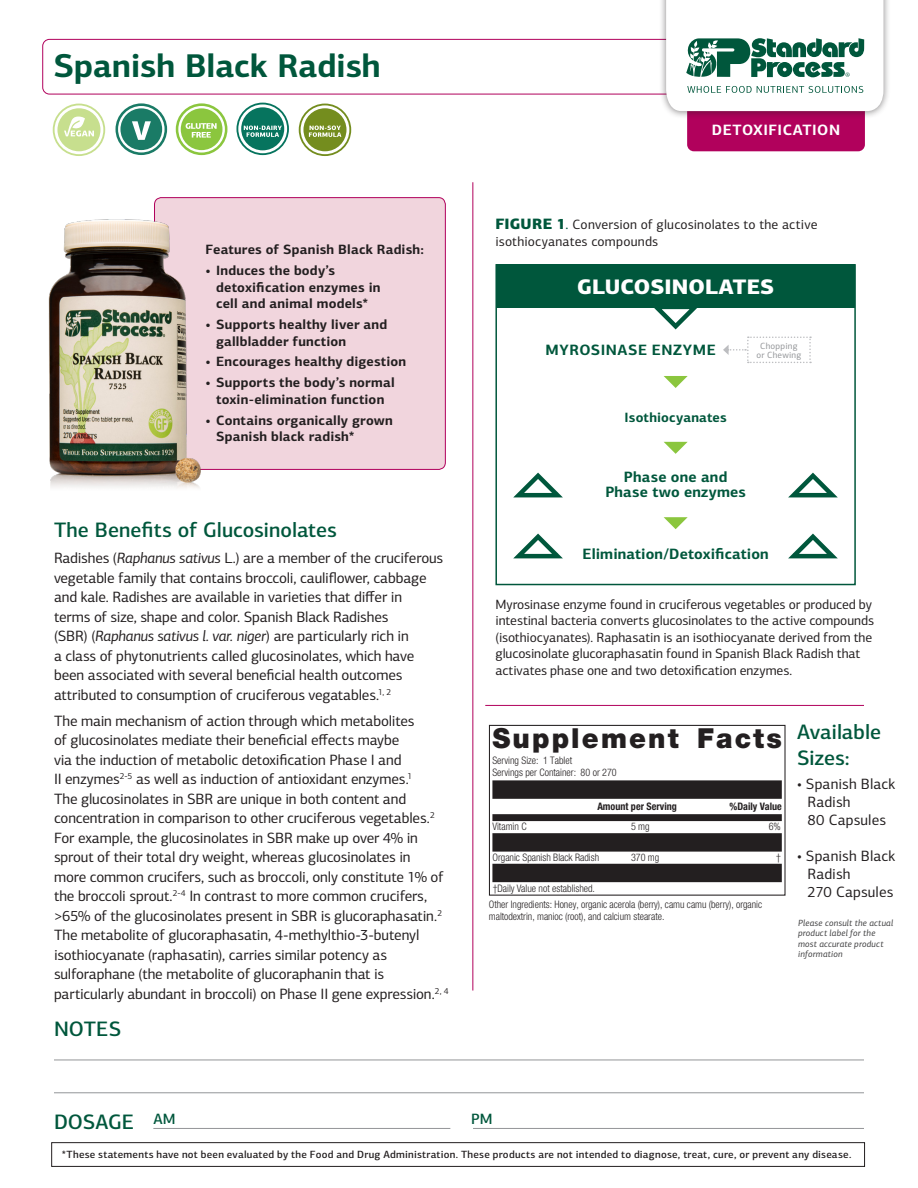
<style>
.page{position:relative;width:918px;height:1188px;background:#fff}
.page>*{position:absolute;margin:0;border:0;box-sizing:border-box;transform-origin:0 0}
.t1{font:700 33px "PF Centro Sans Pro";letter-spacing:-.005em;color:#00573c}
.t2{font:900 27.6px "Helvetica Neue LT Std";letter-spacing:.08em;color:#231f20}
.t3{font:500 21px/25.2px "PF Centro Sans Pro";letter-spacing:-.005em;color:#00573c}
.t4{font:900 21px "PF Centro Sans Pro";letter-spacing:.005em;color:#fff}
.Body_copy{font:15px/19.5px "PF Centro Sans Pro";letter-spacing:-.01em;color:#231f20}
.bullets{font:15px "PF Centro Sans Pro";letter-spacing:.005em;color:#231f20}
.t5{font:700 15px/15px "PF Centro Sans Pro";letter-spacing:.015em;color:#00573c;text-align:center}
.t6{font:700 15px "PF Centro Sans Pro";letter-spacing:.04em;color:#00573c}
.t7{font:700 15px "PF Centro Sans Pro";letter-spacing:.035em;color:#fff}
.t8{font:500 15px "PF Centro Sans Pro";color:#00573c}
.Body_copy-2{font:13.5px/16.5px "PF Centro Sans Pro";letter-spacing:-.005em;color:#231f20}
.Key_bullets{font:700 13.5px/16.5px "PF Centro Sans Pro";letter-spacing:.015em;color:#231f20}
.t9{font:700 13.5px "PF Centro Sans Pro";letter-spacing:.01em;color:#00573c}
.t10{font:500 10.5px "PF Centro Sans Pro";letter-spacing:.025em;color:#231f20}
.t11{font:300 condensed 10.35px/11.6px "Helvetica Neue LT Std";color:#231f20}
.t12{font:700 condensed 10.35px "Helvetica Neue LT Std";color:#231f20}
.t13{font:italic 9px/10.5px "PF Centro Sans Pro";letter-spacing:.02em;color:#3e3e3f}
.t14{font:9px "PF Centro Sans Pro";letter-spacing:.03em;color:#939598}
.s1{font-style:italic}
.s2{font-weight:900;font-size:15px;color:#00573c}
.s3{font-size:15px;color:#00573c}
</style>
<div class="page">
<div style="left:155px;top:198px;width:290px;height:271px;background:#f1d5dd;border-radius:7px"></div>
<img style="left:48px;top:197px;width:241px;height:291px">
<div style="left:687px;top:75px;width:178px;height:76px;background:#b1015c;border-radius:7px"></div>
<div style="left:42px;top:39px;width:825px;height:55px;border:1px solid #b1015c;border-radius:7px"></div>
<hr style="left:473px;top:182px;width:1px;height:809px;background:#b1015c">
<hr style="left:485px;top:705px;width:379px;height:1px;background:#b1015c">
<div style="left:658px;top:0;width:233px;height:119px;background:#231f20;opacity:.55"></div>
<svg style="left:666px;top:0;width:217px;height:111px"></svg>
<div style="left:492px;top:781px;width:290px;height:18px;background:#231f20"></div>
<div style="left:492px;top:814px;width:290px;height:7px;background:#231f20"></div>
<div style="left:492px;top:864px;width:290px;height:18px;background:#231f20"></div>
<div style="left:492px;top:833px;width:290px;height:18px;background:#231f20"></div>
<div style="left:489px;top:725px;width:297px;height:171px;border:1px solid #231f20"></div>
<div style="left:496px;top:264px;width:359px;height:44px;background:#00573c"></div>
<svg style="left:788px;top:533px;width:50px;height:26px"></svg>
<svg style="left:788px;top:472px;width:50px;height:26px"></svg>
<svg style="left:654px;top:308px;width:43px;height:22px"></svg>
<svg style="left:513px;top:533px;width:50px;height:26px"></svg>
<svg style="left:513px;top:472px;width:50px;height:26px"></svg>
<svg style="left:723px;top:337px;width:88px;height:26px"></svg>
<svg style="left:664px;top:376px;width:24px;height:12px"></svg>
<svg style="left:664px;top:442px;width:24px;height:12px"></svg>
<svg style="left:664px;top:517px;width:24px;height:12px"></svg>
<div style="left:495px;top:264px;width:361px;height:321px;border:2px solid #00573c"></div>
<svg style="left:176px;top:103px;width:51px;height:52px"></svg>
<svg style="left:116px;top:103px;width:51px;height:52px"></svg>
<svg style="left:236px;top:103px;width:53px;height:52px"></svg>
<svg style="left:299px;top:104px;width:52px;height:52px"></svg>
<svg style="left:53px;top:104px;width:52px;height:52px"></svg>
<hr style="left:54px;top:1060px;width:810px;height:1px;background:#939598">
<hr style="left:54px;top:1092px;width:810px;height:1px;background:#939598">
<hr style="left:153px;top:1128px;width:297px;height:1px;background:#939598">
<hr style="left:473px;top:1128px;width:391px;height:1px;background:#939598">
<div style="left:51px;top:1142px;width:814px;height:25px;border:1px solid #231f20"></div>
<p class="t1" style="left:54px;top:45px;width:329px">Spanish Black Radish</p>
<p class="Key_bullets" style="left:206px;top:241px;width:220px">Features of Spanish Black Radish:</p>
<p class="Key_bullets" style="left:216px;top:262px;width:166px;text-indent:-10px">• Induces the body’s detoxification enzymes in cell and animal models*</p>
<p class="Key_bullets" style="left:216px;top:316px;width:173px;text-indent:-10px">• Supports healthy liver and gallbladder function</p>
<p class="Key_bullets" style="left:206px;top:353px;width:202px">• Encourages healthy digestion</p>
<p class="Key_bullets" style="left:206px;top:374px;width:191px;text-align:center">• Supports the body’s normal toxin-elimination function</p>
<p class="Key_bullets" style="left:216px;top:412px;width:178px;text-indent:-10px">• Contains organically grown<br>Spanish black radish*</p>
<p class="t3" style="left:54px;top:517px;width:284px">The Benefits of Glucosinolates</p>
<p class="Body_copy" style="left:54px;top:548px;width:391px">Radishes (<span class="s1">Raphanus sativus</span> L.) are a member of the cruciferous vegetable family that contains broccoli, cauliflower, cabbage and kale. Radishes are available in varieties that differ in<br>terms of size, shape and color. Spanish Black Radishes<br>(SBR) (<span class="s1">Raphanus sativus l. var. niger</span>) are particularly rich in<br>a class of phytonutrients called glucosinolates, which have been associated with several beneficial health outcomes attributed to consumption of cruciferous vegatables.<sup>1,</sup> <sup>2</sup></p>
<p class="Body_copy" style="left:54px;top:711px;width:396px">The main mechanism of action through which metabolites<br>of glucosinolates mediate their beneficial effects maybe<br>via the induction of metabolic detoxification Phase I and<br>II enzymes<sup>2-5</sup> as well as induction of antioxidant enzymes.<sup>1<br></sup>The glucosinolates in SBR are unique in both content and concentration in comparison to other cruciferous vegetables.<sup>2<br></sup>For example, the glucosinolates in SBR make up over 4% in sprout of their total dry weight, whereas glucosinolates in<br>more common crucifers, such as broccoli, only constitute 1% of the broccoli sprout.<sup>2-4</sup> In contrast to more common crucifers, &gt;65% of the glucosinolates present in SBR is glucoraphasatin.<sup>2<br></sup>The metabolite of glucoraphasatin, 4-methylthio-3-butenyl isothiocyanate (raphasatin), carries similar potency as sulforaphane (the metabolite of glucoraphanin that is particularly abundant in broccoli) on Phase II gene expression.<sup>2,</sup> <sup>4</sup></p>
<p class="t3" style="left:54px;top:1016px;width:69px">NOTES</p>
<p class="t7" style="left:712px;top:121px;width:130px">DETOXIFICATION</p>
<p class="Body_copy-2" style="left:495px;top:217px;width:324px"><span class="s2">FIGURE 1</span><span class="s3">.</span> Conversion of glucosinolates to the active isothiocyanates compounds</p>
<p class="t4" style="left:577px;top:273px;width:199px">GLUCOSINOLATES</p>
<p class="t6" style="left:545px;top:340px;width:172px">MYROSINASE ENZYME</p>
<p class="t14" style="left:760px;top:340px;width:39px">Chopping</p>
<p class="t14" style="left:756px;top:349px;width:46px">or Chewing</p>
<p class="t9" style="left:625px;top:409px;width:104px">Isothiocyanates</p>
<p class="t5" style="left:605px;top:469px;width:142px">Phase one and<br>Phase two enzymes</p>
<p class="t5" style="left:583px;top:546px;width:188px">Elimination/Detoxification</p>
<p class="Body_copy-2" style="left:495px;top:596px;width:380px">Myrosinase enzyme found in cruciferous vegetables or produced by intestinal bacteria converts glucosinolates to the active compounds (isothiocyanates). Raphasatin is an isothiocyanate derived from the glucosinolate glucoraphasatin found in Spanish Black Radish that activates phase one and two detoxification enzymes.</p>
<p class="t2" style="left:492px;top:722px;width:291px">Supplement Facts</p>
<p class="t11" style="left:492px;top:755px;width:126px">Serving Size: 1 Tablet<br>Servings per Container: 80 or 270</p>
<p class="t12" style="left:597px;top:800px;width:81px">Amount per Serving</p>
<p class="t12" style="left:730px;top:800px;width:54px">%Daily Value</p>
<p class="t11" style="left:492px;top:820px;width:36px">Vitamin C</p>
<p class="t11" style="left:631px;top:820px;width:20px">5 mg</p>
<p class="t11" style="left:769px;top:820px;width:14px">6%</p>
<p class="t11" style="left:492px;top:851px;width:108px">Organic Spanish Black Radish</p>
<p class="t11" style="left:631px;top:851px;width:30px">370 mg</p>
<p class="t11" style="left:776px;top:851px;width:6px">†</p>
<p class="t11" style="left:489px;top:898px;width:275px;line-height:12.5px">Other Ingredients: Honey, organic acerola (berry), camu camu (berry), organic maltodextrin, manioc (root), and calcium stearate.</p>
<p class="t11" style="left:493px;top:882px;width:104px">†Daily Value not established.</p>
<p class="t3" style="left:797px;top:719px;width:86px">Available<br>Sizes:</p>
<p class="bullets" style="left:797px;top:775px;width:100px">• Spanish Black</p>
<p class="bullets" style="left:808px;top:793px;width:45px">Radish</p>
<p class="bullets" style="left:808px;top:811px;width:80px">80 Capsules</p>
<p class="bullets" style="left:797px;top:847px;width:100px">• Spanish Black</p>
<p class="bullets" style="left:808px;top:865px;width:45px">Radish</p>
<p class="bullets" style="left:808px;top:883px;width:87px">270 Capsules</p>
<p class="t13" style="left:798px;top:918px;width:97px">Please consult the actual product label for the most accurate product information</p>
<p class="t3" style="left:54px;top:1109px;width:82px">DOSAGE</p>
<p class="t8" style="left:153px;top:1110px;width:24px">AM</p>
<p class="t8" style="left:471px;top:1110px;width:23px">PM</p>
<p class="t10" style="left:62px;top:1148px;width:791px">*These statements have not been evaluated by the Food and Drug Administration. These products are not intended to diagnose, treat, cure, or prevent any disease.</p>
</div>
